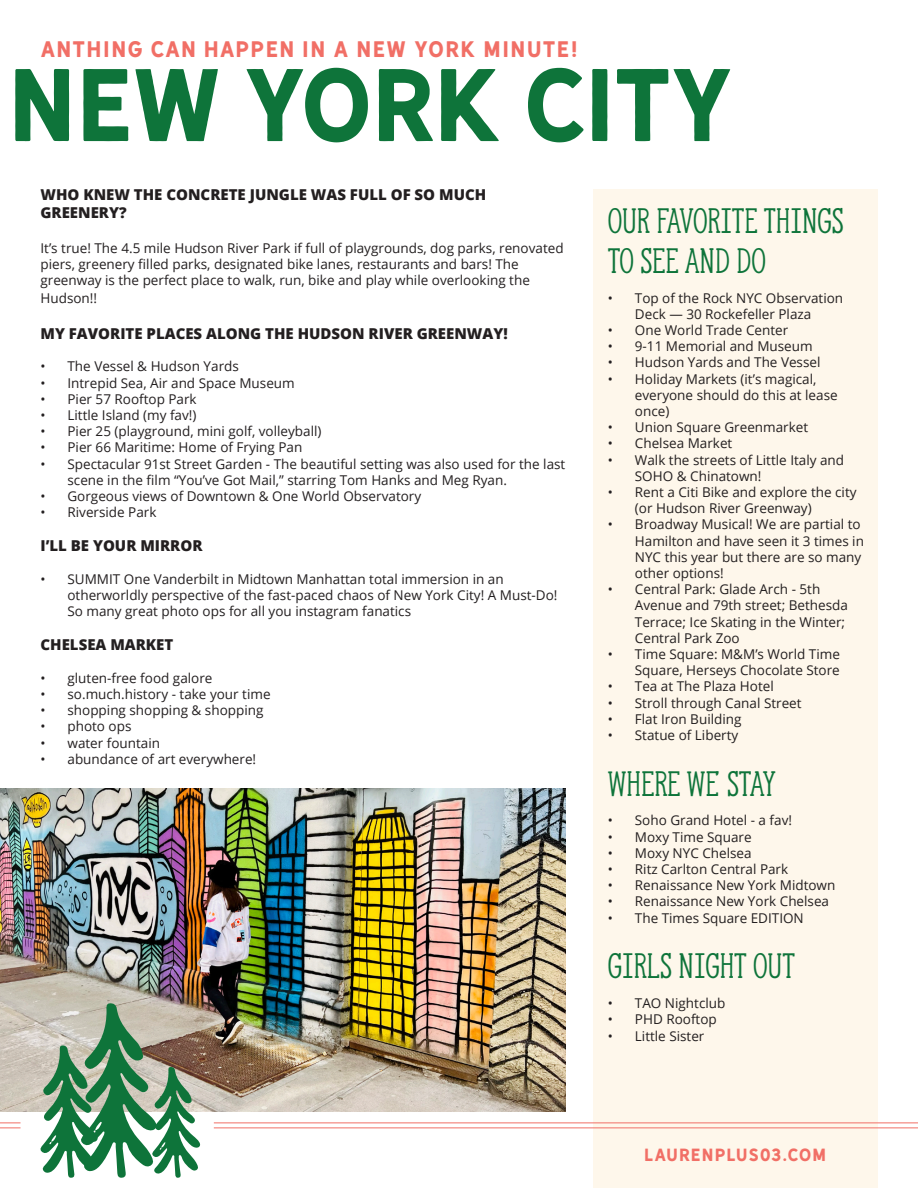
<style>
.page{position:relative;width:918px;height:1188px;background:#fff}
.page>*{position:absolute;margin:0;border:0;box-sizing:border-box;transform-origin:0 0}
.t1{font:96px "Hanley Sans";letter-spacing:-.015em;color:#0e743a}
.t2{font:33px/39.6px "Hanley Slim Serif";color:#0e743a}
.t3{font:21px "Hanley Sans";letter-spacing:.075em;color:#f16f66}
.t4{font:16.5px "Hanley Sans";letter-spacing:.065em;color:#f16f66}
.t5{font:800 15px/18px "Open Sans";color:#231f20}
.t6{font:13.5px/16.2px "Open Sans";color:#231f20}
</style>
<div class="page">
<img style="left:0;top:788px;width:566px;height:324px">
<div style="left:593px;top:189px;width:285px;height:999px;background:#fef7eb"></div>
<hr style="left:214px;top:1122px;width:704px;height:1px;background:#f16f66">
<hr style="left:214px;top:1127px;width:704px;height:1px;background:#f16f66">
<svg style="left:0;top:1122px;width:21px;height:6px"></svg>
<svg style="left:39px;top:1003px;width:162px;height:175px"></svg>
<p class="t3" style="left:40px;top:36px;width:539px">ANTHING CAN HAPPEN IN A NEW YORK MINUTE!</p>
<p class="t1" style="left:8px;top:45px;width:728px">NEW YORK CITY</p>
<p class="t5" style="left:40px;top:185px;width:447px">WHO KNEW THE CONCRETE JUNGLE WAS FULL OF SO MUCH<br>GREENERY?</p>
<p class="t6" style="left:40px;top:239px;width:525px">It’s true! The 4.5 mile Hudson River Park if full of playgrounds, dog parks, renovated piers, greenery filled parks, designated bike lanes, restaurants and bars! The greenway is the perfect place to walk, run, bike and play while overlooking the</p>
<p class="t6" style="left:40px;top:290px;width:58px">Hudson!!</p>
<p class="t5" style="left:40px;top:324px;width:469px">MY FAVORITE PLACES ALONG THE HUDSON RIVER GREENWAY!</p>
<p class="t6" style="left:40px;top:358px;width:200px">• The Vessel &amp; Hudson Yards</p>
<p class="t6" style="left:40px;top:374px;width:256px">• Intrepid Sea, Air and Space Museum</p>
<p class="t6" style="left:40px;top:391px;width:158px">• Pier 57 Rooftop Park</p>
<p class="t6" style="left:40px;top:407px;width:157px">• Little Island (my fav!)</p>
<p class="t6" style="left:40px;top:423px;width:283px">• Pier 25 (playground, mini golf, volleyball)</p>
<p class="t6" style="left:40px;top:439px;width:263px">• Pier 66 Maritime: Home of Frying Pan</p>
<p class="t6" style="left:68px;top:455px;width:499px;text-indent:-27px">• Spectacular 91st Street Garden - The beautiful setting was also used for the last scene in the film “You’ve Got Mail,” starring Tom Hanks and Meg Ryan.</p>
<p class="t6" style="left:40px;top:488px;width:382px">• Gorgeous views of Downtown &amp; One World Observatory</p>
<p class="t6" style="left:40px;top:504px;width:118px">• Riverside Park</p>
<p class="t5" style="left:40px;top:536px;width:164px">I’LL BE YOUR MIRROR</p>
<p class="t6" style="left:68px;top:571px;width:492px;text-indent:-27px">• SUMMIT One Vanderbilt in Midtown Manhattan total immersion in an otherworldly perspective of the fast-paced chaos of New York City! A Must-Do!<br>So many great photo ops for all you instagram fanatics</p>
<p class="t5" style="left:40px;top:635px;width:134px">CHELSEA MARKET</p>
<p class="t6" style="left:40px;top:670px;width:174px">• gluten-free food galore</p>
<p class="t6" style="left:40px;top:686px;width:232px">• so.much.history - take your time</p>
<p class="t6" style="left:40px;top:702px;width:224px">• shopping shopping &amp; shopping</p>
<p class="t6" style="left:40px;top:718px;width:93px">• photo ops</p>
<p class="t6" style="left:40px;top:734px;width:121px">• water fountain</p>
<p class="t6" style="left:40px;top:751px;width:217px">• abundance of art everywhere!</p>
<p class="t2" style="left:608px;top:201px;width:237px">OUR FAVORITE THINGS<br>TO SEE AND DO</p>
<p class="t6" style="left:608px;top:289px;width:237px;text-align:center">• Top of the Rock NYC Observation<br>Deck — 30 Rockefeller Plaza</p>
<p class="t6" style="left:608px;top:322px;width:182px">• One World Trade Center</p>
<p class="t6" style="left:608px;top:338px;width:206px">• 9-11 Memorial and Museum</p>
<p class="t6" style="left:608px;top:354px;width:214px">• Hudson Yards and The Vessel</p>
<p class="t6" style="left:635px;top:370px;width:204px;text-indent:-27px">• Holiday Markets (it’s magical, everyone should do this at lease once)</p>
<p class="t6" style="left:608px;top:419px;width:202px">• Union Square Greenmarket</p>
<p class="t6" style="left:608px;top:435px;width:126px">• Chelsea Market</p>
<p class="t6" style="left:635px;top:451px;width:211px;text-indent:-27px">• Walk the streets of Little Italy and<br>SOHO &amp; Chinatown!</p>
<p class="t6" style="left:635px;top:484px;width:223px;text-indent:-27px">• Rent a Citi Bike and explore the city (or Hudson River Greenway)</p>
<p class="t6" style="left:635px;top:516px;width:231px;text-indent:-27px">• Broadway Musical! We are partial to<br>Hamilton and have seen it 3 times in<br>NYC this year but there are so many other options!</p>
<p class="t6" style="left:635px;top:581px;width:215px;text-indent:-27px">• Central Park: Glade Arch - 5th<br>Avenue and 79th street; Bethesda<br>Terrace; Ice Skating in the Winter;<br>Central Park Zoo</p>
<p class="t6" style="left:608px;top:646px;width:234px;text-align:right">• Time Square: M&amp;M’s World Time<br>Square, Herseys Chocolate Store</p>
<p class="t6" style="left:608px;top:678px;width:167px">• Tea at The Plaza Hotel</p>
<p class="t6" style="left:608px;top:694px;width:195px">• Stroll through Canal Street</p>
<p class="t6" style="left:608px;top:710px;width:135px">• Flat Iron Building</p>
<p class="t6" style="left:608px;top:727px;width:132px">• Statue of Liberty</p>
<p class="t2" style="left:608px;top:764px;width:169px">WHERE WE’ STAY</p>
<p class="t6" style="left:608px;top:812px;width:186px">• Soho Grand Hotel - a fav!</p>
<p class="t6" style="left:608px;top:828px;width:145px">• Moxy Time Square</p>
<p class="t6" style="left:608px;top:845px;width:145px">• Moxy NYC Chelsea</p>
<p class="t6" style="left:608px;top:861px;width:182px">• Ritz Carlton Central Park</p>
<p class="t6" style="left:608px;top:877px;width:229px">• Renaissance New York Midtown</p>
<p class="t6" style="left:608px;top:893px;width:223px">• Renaissance New York Chelsea</p>
<p class="t6" style="left:608px;top:909px;width:197px">• The Times Square EDITION</p>
<p class="t2" style="left:608px;top:946px;width:189px">GIRLS NIGHT OUT</p>
<p class="t6" style="left:608px;top:995px;width:119px">• TAO Nightclub</p>
<p class="t6" style="left:608px;top:1011px;width:110px">• PHD Rooftop</p>
<p class="t6" style="left:608px;top:1027px;width:98px">• Little Sister</p>
<p class="t4" style="left:644px;top:1144px;width:183px">LAURENPLUS03.COM</p>
</div>
